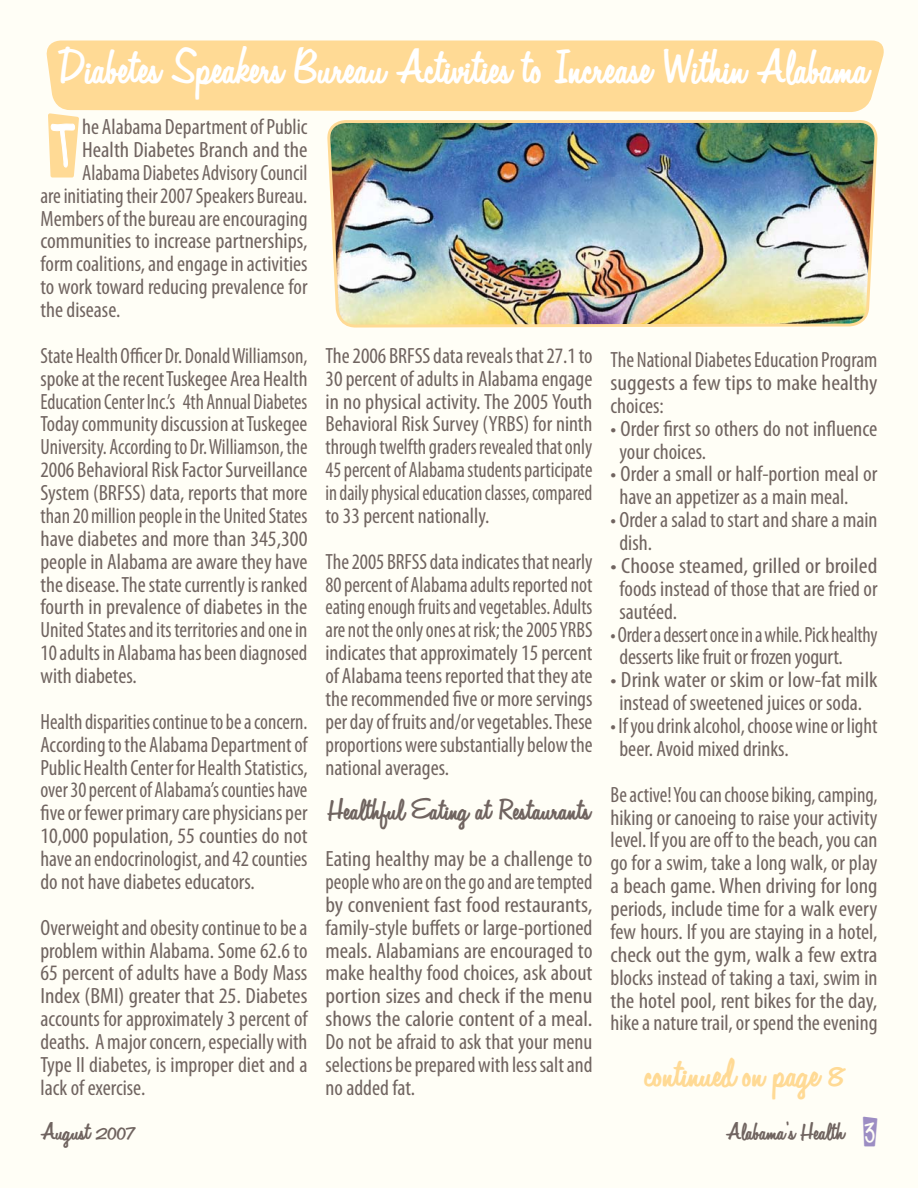
<style>
.page{position:relative;width:918px;height:1188px;background:#fffef6}
.page>*{position:absolute;margin:0;border:0;box-sizing:border-box;transform-origin:0 0}
.t1{font:35.7px "Automobile";color:#fff;scale:.95 1}
.t2{font:28.5px "Automobile";color:#ffda95}
.t3{font:condensed 22.2px/22.8px "Myriad Pro";color:#706460}
.t4{font:condensed 22.2px/22.8px "Myriad Pro";color:#706460;text-align:justify;scale:.94 1}
.t5{font:condensed 22.2px/22.8px "Myriad Pro";color:#706460;text-align:justify;scale:.96 1}
.t6{font:condensed 22.2px/22.8px "Myriad Pro";color:#706460;text-align:justify;scale:.93 1}
.t7{font:condensed 22.2px/22.8px "Myriad Pro";color:#706460;text-align:justify;scale:1.05 1}
.t8{font:condensed 22.2px/23px "Myriad Pro";color:#706460;text-align:justify;scale:1.1 1}
.t9{font:condensed 22.2px/22.8px "Myriad Pro";color:#706460;text-align:center;scale:1.07 1}
.t10{font:22.2px "Automobile";color:#706460}
.t11{font:condensed 22.2px "Myriad Pro";color:#706460;scale:1.04 1}
.t12{font:18px "Automobile";color:#706460}
.s1{font-family:"Klink O Mite";font-size:38.85px;color:#9c8dc3}
</style>
<div class="page">
<div style="left:46px;top:40px;width:838px;height:72px;background:#ffda95"></div>
<img style="left:328px;top:120px;width:550px;height:208px">
<svg style="left:48px;top:113px;width:31px;height:65px;background:#ffdfa4"></svg>
<h1 class="t1" style="left:56px;top:49px;width:857px">Diabetes Speakers Bureau Activities to Increase Within Alabama</h1>
<p class="t3" style="left:82px;top:117px;width:227px">he Alabama Department of Public</p>
<p class="t11" style="left:82px;top:141px;width:218px">Health Diabetes Branch and the</p>
<p class="t5" style="left:82px;top:163px;width:236px">Alabama Diabetes Advisory Council</p>
<p class="t3" style="left:40px;top:186px;width:268px">are initiating their 2007 Speakers Bureau.</p>
<p class="t3" style="left:40px;top:209px;width:268px">Members of the bureau are encouraging</p>
<p class="t3" style="left:40px;top:232px;width:268px">communities to increase partnerships,</p>
<p class="t3" style="left:40px;top:255px;width:269px">form coalitions, and engage in activities</p>
<p class="t3" style="left:40px;top:278px;width:269px">to work toward reducing prevalence for</p>
<p class="t3" style="left:40px;top:300px;width:81px">the disease.</p>
<p class="t4" style="left:40px;top:346px;width:286px">State Health Officer Dr. Donald Williamson, spoke at the recent Tuskegee Area Health Education Center Inc.’s 4th Annual Diabetes Today community discussion at Tuskegee University. According to Dr. Williamson, the 2006 Behavioral Risk Factor Surveillance System (BRFSS) data, reports that more than 20 million people in the United States have diabetes and more than 345,300 people in Alabama are aware they have the disease. The state currently is ranked fourth in prevalence of diabetes in the United States and its territories and one in 10 adults in Alabama has been diagnosed with diabetes.</p>
<p class="t6" style="left:40px;top:712px;width:289px">Health disparities continue to be a concern.<br>According to the Alabama Department of Public Health Center for Health Statistics, over 30 percent of Alabama’s counties have five or fewer primary care physicians per 10,000 population, 55 counties do not have an endocrinologist, and 42 counties do not have diabetes educators.</p>
<p class="t3" style="left:40px;top:918px;width:269px;text-align:justify">Overweight and obesity continue to be a problem within Alabama. Some 62.6 to 65 percent of adults have a Body Mass Index (BMI) greater that 25. Diabetes accounts for approximately 3 percent of deaths. A major concern, especially with Type II diabetes, is improper diet and a lack of exercise.</p>
<p class="t3" style="left:326px;top:346px;width:269px;text-align:justify">The 2006 BRFSS data reveals that 27.1 to 30 percent of adults in Alabama engage in no physical activity. The 2005 Youth Behavioral Risk Survey (YRBS) for ninth through twelfth graders revealed that only 45 percent of Alabama students participate in daily physical education classes, compared to 33 percent nationally.</p>
<p class="t5" style="left:326px;top:552px;width:280px">The 2005 BRFSS data indicates that nearly 80 percent of Alabama adults reported not eating enough fruits and vegetables. Adults are not the only ones at risk; the 2005 YRBS indicates that approximately 15 percent of Alabama teens reported that they ate the recommended five or more servings per day of fruits and/or vegetables. These proportions were substantially below the national averages.</p>
<p class="t10" style="left:328px;top:798px;width:264px">Healthful Eating at Restaurants</p>
<p class="t7" style="left:326px;top:849px;width:256px">Eating healthy may be a challenge to people who are on the go and are tempted by convenient fast food restaurants, family-style buffets or large-portioned meals. Alabamians are encouraged to make healthy food choices, ask about portion sizes and check if the menu shows the calorie content of a meal.<br>Do not be afraid to ask that your menu selections be prepared with less salt and no added fat.</p>
<p class="t5" style="left:610px;top:351px;width:280px">The National Diabetes Education Program suggests a few tips to make healthy choices:</p>
<p class="t3" style="left:620px;top:419px;width:260px;text-indent:-9px">• Order first so others do not influence your choices.</p>
<p class="t3" style="left:620px;top:465px;width:260px;text-indent:-9px">• Order a small or half-portion meal or have an appetizer as a main meal.</p>
<p class="t3" style="left:620px;top:511px;width:260px;text-indent:-9px">• Order a salad to start and share a main dish.</p>
<p class="t8" style="left:620px;top:556px;width:236px;text-indent:-9px">• Choose steamed, grilled or broiled foods instead of those that are fried or sautéed.</p>
<p class="t6" style="left:620px;top:625px;width:279px;text-indent:-9px">• Order a dessert once in a while. Pick healthy desserts like fruit or frozen yogurt.</p>
<p class="t9" style="left:610px;top:671px;width:251px">• Drink water or skim or low-fat milk instead of sweetened juices or soda.</p>
<p class="t3" style="left:620px;top:717px;width:260px;text-indent:-9px">• If you drink alcohol, choose wine or light beer. Avoid mixed drinks.</p>
<p class="t4" style="left:610px;top:785px;width:286px">Be active! You can choose biking, camping, hiking or canoeing to raise your activity level. If you are off to the beach, you can go for a swim, take a long walk, or play a beach game. When driving for long periods, include time for a walk every few hours. If you are staying in a hotel, check out the gym, walk a few extra blocks instead of taking a taxi, swim in the hotel pool, rent bikes for the day, hike a nature trail, or spend the evening</p>
<p class="t2" style="left:644px;top:1058px;width:202px">continued on page 8</p>
<p class="t12" style="left:40px;top:1122px;width:96px">August 2007</p>
<p class="t12" style="left:726px;top:1122px;width:152px">Alabama’s Health <span class="s1">3</span></p>
</div>
